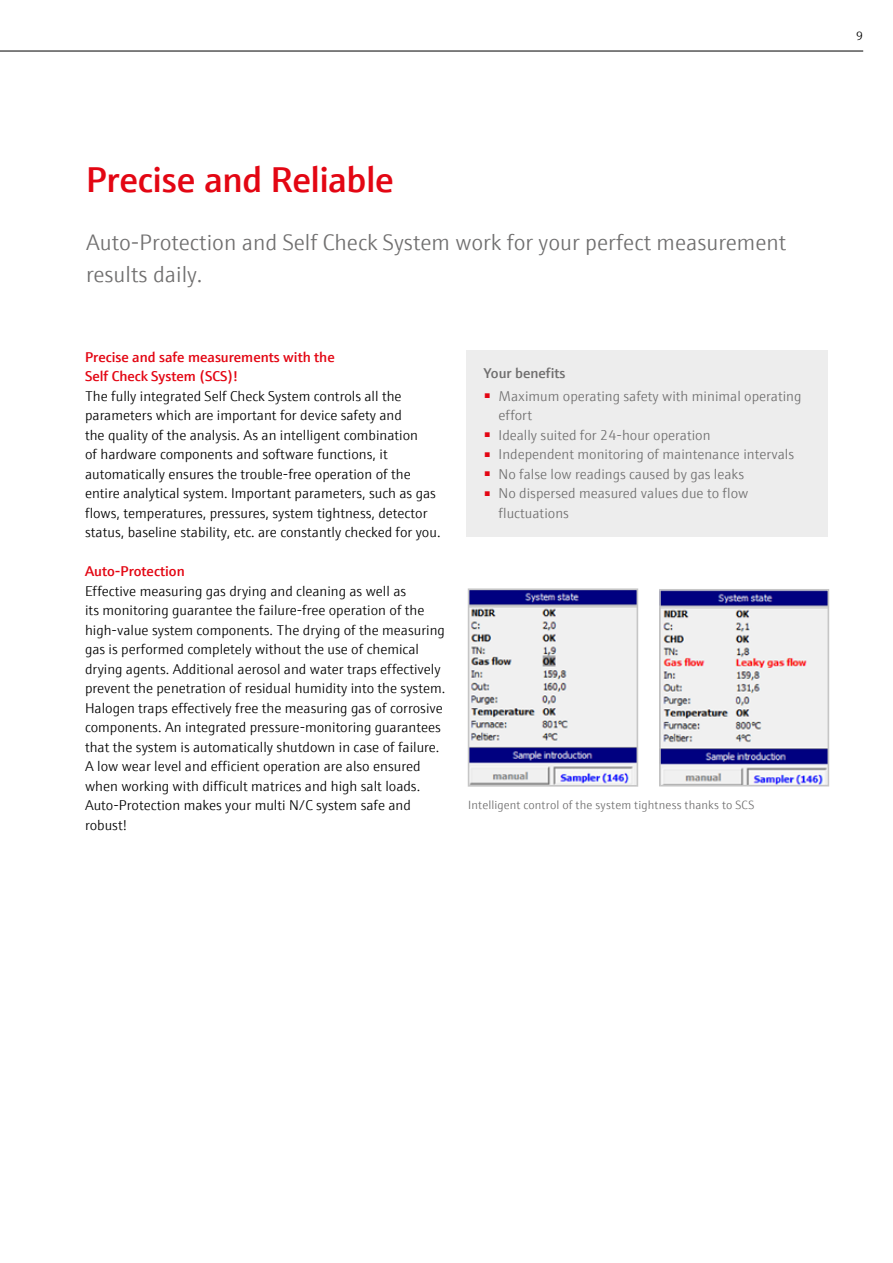
<style>
.page{position:relative;width:893px;height:1263px;background:#fff}
.page>*{position:absolute;margin:0;border:0;box-sizing:border-box;transform-origin:0 0}
.t1{font:600 36px "E+H Sans";letter-spacing:-.01em;color:#e30613}
.t2{font:300 22.5px/32.4px "E+H Sans";color:#706f6f}
.t3{font:300 14.25px/19.5px "E+H Sans";color:#000}
.t4{font:300 14.25px/19.5px "E+H Sans";color:#706f6f}
.t5{font:600 14.25px/19.5px "E+H Sans";color:#e30613}
.t6{font:600 14.25px "E+H Sans";color:#706f6f}
.t7{font:300 12px "E+H Sans";letter-spacing:.015em;color:#706f6f}
.t8{font:300 12px "E+H Sans";color:#000}
</style>
<div class="page">
<div style="left:467px;top:351px;width:361px;height:186px;background:#ededed"></div>
<img style="left:662px;top:592px;width:164px;height:191px">
<div style="left:659px;top:589px;width:170px;height:197px;border:2px solid #c6c6c6"></div>
<img style="left:471px;top:591px;width:164px;height:193px">
<div style="left:468px;top:588px;width:170px;height:199px;border:2px solid #c6c6c6"></div>
<hr style="left:0;top:51px;width:863px;height:1px;background:#000">
<h1 class="t1" style="left:86px;top:152px;width:309px">Precise and Reliable</h1>
<h2 class="t2" style="left:86px;top:224px;width:702px">Auto-Protection and Self Check System work for your perfect measurement results daily.</h2>
<p class="t5" style="left:85px;top:346px;width:251px">Precise and safe measurements with the<br>Self Check System (SCS)!</p>
<p class="t3" style="left:85px;top:385px;width:357px">The fully integrated Self Check System controls all the parameters which are important for device safety and<br>the quality of the analysis. As an intelligent combination<br>of hardware components and software functions, it automatically ensures the trouble-free operation of the entire analytical system. Important parameters, such as gas flows, temperatures, pressures, system tightness, detector status, baseline stability, etc. are constantly checked for you.</p>
<p class="t5" style="left:85px;top:561px;width:101px">Auto-Protection</p>
<p class="t3" style="left:85px;top:580px;width:362px">Effective measuring gas drying and cleaning as well as<br>its monitoring guarantee the failure-free operation of the high-value system components. The drying of the measuring gas is performed completely without the use of chemical drying agents. Additional aerosol and water traps effectively prevent the penetration of residual humidity into the system.<br>Halogen traps effectively free the measuring gas of corrosive components. An integrated pressure-monitoring guarantees that the system is automatically shutdown in case of failure.<br>A low wear level and efficient operation are also ensured when working with difficult matrices and high salt loads.<br>Auto-Protection makes your multi N/C system safe and robust!</p>
<p class="t6" style="left:484px;top:362px;width:83px">Your benefits</p>
<p class="t4" style="left:499px;top:385px;width:304px;text-indent:-15px"><sup>■</sup> Maximum operating safety with minimal operating effort</p>
<p class="t4" style="left:484px;top:424px;width:228px"><sup>■</sup> Ideally suited for 24-hour operation</p>
<p class="t4" style="left:484px;top:444px;width:312px"><sup>■</sup> Independent monitoring of maintenance intervals</p>
<p class="t4" style="left:484px;top:463px;width:262px"><sup>■</sup> No false low readings caused by gas leaks</p>
<p class="t4" style="left:499px;top:483px;width:251px;text-indent:-15px"><sup>■</sup> No dispersed measured values due to flow fluctuations</p>
<p class="t7" style="left:468px;top:796px;width:288px">Intelligent control of the system tightness thanks to SCS</p>
<p class="t8" style="left:856px;top:27px;width:8px">9</p>
</div>
